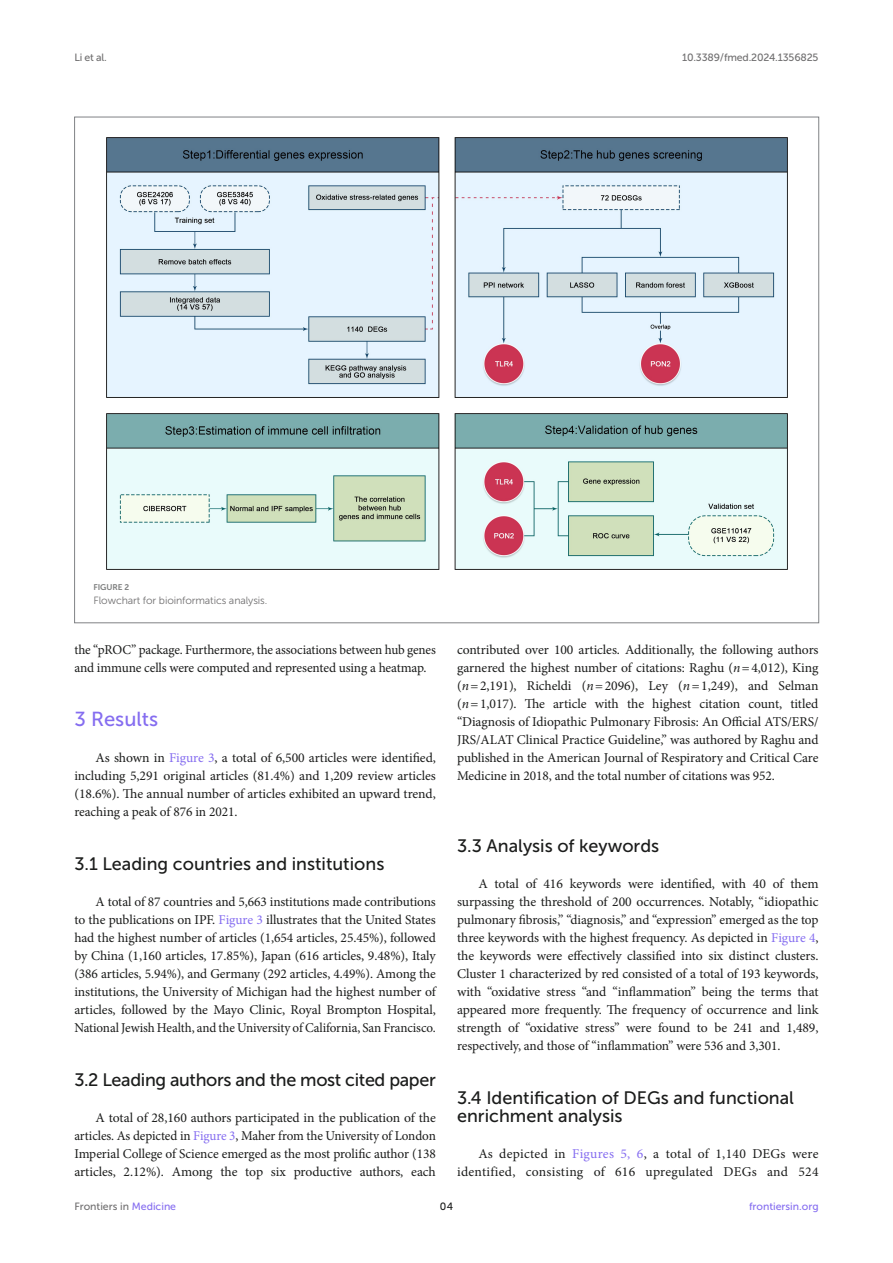
<style>
.page{position:relative;width:893px;height:1263px;background:#fff}
.page>*{position:absolute;margin:0;border:0;box-sizing:border-box;transform-origin:0 0}
.TEXT_FLUSH{font:20.25px "Museo Sans 500";color:#856df0}
.HEAD_2{font:18px/18px "Museo Sans 500";color:#1b1c1b}
.HEAD_2-2{font:18px "Museo Sans 500";letter-spacing:-.02em;color:#1b1c1b}
.TEXT_FLUSH-2{font:13.5px/18px "Minion Pro";letter-spacing:-.005em;color:#1b1c1b;text-align:justify}
.TEXT_FLUSH-3{font:13.5px/18px "Minion Pro";letter-spacing:.02em;color:#1b1c1b;text-align:right}
.t1{font:10.5px "Museo Sans 500";letter-spacing:-.015em;color:#706f70}
.FIG_LEG{font:10.5px "Museo Sans 300";letter-spacing:-.01em;color:#706f70}
.t2{font:10.5px "Museo Sans 500";color:#856df0}
.t3{font:10.5px "Museo Sans 500";color:#1b1c1b}
.FIG_HD{font:8.25px "Museo Sans 700";letter-spacing:-.01em;color:#7e7f7f}
.s1{color:#856df0}
.s2{font-style:italic}
</style>
<div class="page">
<img style="left:106px;top:137px;width:682px;height:433px">
<p class="t1" style="left:74px;top:51px;width:34px">Li et al.</p>
<p class="t1" style="left:682px;top:51px;width:138px">10.3389/fmed.2024.1356825</p>
<p class="FIG_HD" style="left:94px;top:583px;width:37px">FIGURE 2</p>
<p class="FIG_LEG" style="left:94px;top:595px;width:175px">Flowchart for bioinformatics analysis.</p>
<p class="TEXT_FLUSH-2" style="left:74px;top:641px;width:363px">the “pROC” package. Furthermore, the associations between hub genes and immune cells were computed and represented using a heatmap.</p>
<p class="TEXT_FLUSH" style="left:74px;top:708px;width:85px">3 Results</p>
<p class="TEXT_FLUSH-2" style="left:96px;top:749px;width:342px">As shown in <span class="s1">Figure 3</span>, a total of 6,500 articles were identified,</p>
<p class="TEXT_FLUSH-2" style="left:74px;top:767px;width:363px">including 5,291 original articles (81.4%) and 1,209 review articles (18.6%). The annual number of articles exhibited an upward trend, reaching a peak of 876 in 2021.</p>
<p class="HEAD_2" style="left:74px;top:855px;width:311px">3.1 Leading countries and institutions</p>
<p class="TEXT_FLUSH-2" style="left:74px;top:893px;width:363px;text-indent:21px">A total of 87 countries and 5,663 institutions made contributions to the publications on IPF. <span class="s1">Figure 3</span> illustrates that the United States had the highest number of articles (1,654 articles, 25.45%), followed by China (1,160 articles, 17.85%), Japan (616 articles, 9.48%), Italy (386 articles, 5.94%), and Germany (292 articles, 4.49%). Among the institutions, the University of Michigan had the highest number of articles, followed by the Mayo Clinic, Royal Brompton Hospital, National Jewish Health, and the University of California, San Francisco.</p>
<p class="HEAD_2-2" style="left:74px;top:1070px;width:363px">3.2 Leading authors and the most cited paper</p>
<p class="TEXT_FLUSH-2" style="left:74px;top:1109px;width:363px;text-indent:21px">A total of 28,160 authors participated in the publication of the articles. As depicted in <span class="s1">Figure 3</span>, Maher from the University of London Imperial College of Science emerged as the most prolific author (138 articles, 2.12%). Among the top six productive authors, each</p>
<p class="TEXT_FLUSH-2" style="left:457px;top:641px;width:363px">contributed over 100 articles. Additionally, the following authors garnered the highest number of citations: Raghu (<span class="s2">n</span>=4,012), King (<span class="s2">n</span>=2,191), Richeldi (<span class="s2">n</span>=2096), Ley (<span class="s2">n</span>=1,249), and Selman (<span class="s2">n</span>=1,017). The article with the highest citation count, titled “Diagnosis of Idiopathic Pulmonary Fibrosis: An Official ATS/ERS/ JRS/ALAT Clinical Practice Guideline,” was authored by Raghu and published in the American Journal of Respiratory and Critical Care Medicine in 2018, and the total number of citations was 952.</p>
<p class="HEAD_2" style="left:457px;top:837px;width:204px">3.3 Analysis of keywords</p>
<p class="TEXT_FLUSH-2" style="left:457px;top:875px;width:363px;text-indent:21px">A total of 416 keywords were identified, with 40 of them surpassing the threshold of 200 occurrences. Notably, “idiopathic pulmonary fibrosis,” “diagnosis,” and “expression” emerged as the top three keywords with the highest frequency. As depicted in <span class="s1">Figure 4</span>, the keywords were effectively classified into six distinct clusters.<br>Cluster 1 characterized by red consisted of a total of 193 keywords, with “oxidative stress “and “inflammation” being the terms that appeared more frequently. The frequency of occurrence and link strength of “oxidative stress” were found to be 241 and 1,489, respectively, and those of “inflammation” were 536 and 3,301.</p>
<p class="HEAD_2" style="left:457px;top:1089px;width:338px">3.4 Identification of DEGs and functional enrichment analysis</p>
<p class="TEXT_FLUSH-3" style="left:457px;top:1145px;width:363px">As depicted in <span class="s1">Figures 5, 6</span>, a total of 1,140 DEGs were identified, consisting of 616 upregulated DEGs and 524</p>
<p class="t1" style="left:74px;top:1200px;width:103px">Frontiers in <span class="s1">Medicine</span></p>
<p class="t3" style="left:440px;top:1200px;width:15px">04</p>
<p class="t2" style="left:749px;top:1200px;width:71px">frontiersin.org</p>
</div>
